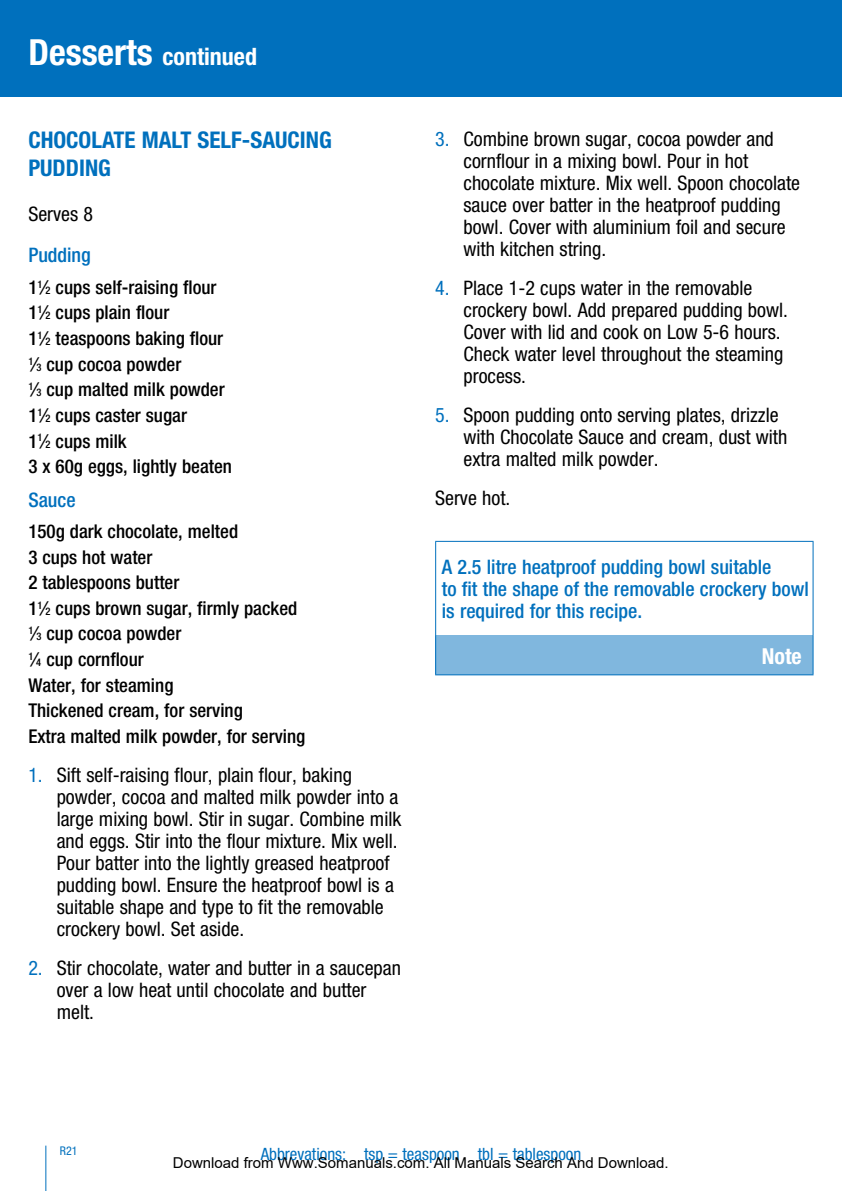
<style>
.page{position:relative;width:842px;height:1191px;background:#fff}
.page>*{position:absolute;margin:0;border:0;box-sizing:border-box;transform-origin:0 0}
.t1{font:700 condensed 24px "Helvetica Neue";color:#fff}
.t2{font:700 condensed 23px/27.6px "Helvetica Neue";color:#0070bd}
.t3{font:700 condensed 22px "Helvetica Neue";color:#fff}
.t4{font:condensed 20px/22px "Helvetica Neue";color:#000}
.t5{font:500 condensed 20px/22px "Helvetica Neue";color:#0070bd}
.t6{font:500 condensed 19px/25.6px "Helvetica Neue";color:#000}
.t7{font:condensed 17px "Helvetica Neue";color:#0070bd}
.t8{font:15px "Arial";color:#000}
.t9{font:condensed 12px "Helvetica Neue";color:#0070bd}
.s1{font-size:36px}
.s2{font-size:10.4px}
.s3{color:#0070bd}
</style>
<div class="page">
<div style="left:0;top:0;width:842px;height:96px;background:#0070bd"></div>
<hr style="left:45px;top:1145px;width:1px;height:46px;background:#0070bd">
<div style="left:436px;top:635px;width:377px;height:40px;background:#80b7de"></div>
<hr style="left:435px;top:541px;width:378px;height:1px;background:#0070bd">
<hr style="left:435px;top:542px;width:1px;height:93px;background:#0070bd">
<hr style="left:812px;top:542px;width:1px;height:93px;background:#0070bd">
<hr style="left:435px;top:635px;width:1px;height:39px;background:#0070bd">
<hr style="left:812px;top:635px;width:1px;height:39px;background:#0070bd">
<hr style="left:435px;top:674px;width:378px;height:1px;background:#0070bd">
<p class="t1" style="left:28px;top:42px;width:230px"><span class="s1">DESSERTS</span> CONTINUED</p>
<p class="t2" style="left:28px;top:126px;width:305px">CHOCOLATE MALT SELF-SAUCING<br>PUDDING</p>
<p class="t4" style="left:28px;top:202px;width:66px">Serves 8</p>
<p class="t5" style="left:28px;top:244px;width:64px">Pudding</p>
<p class="t6" style="left:28px;top:274px;width:205px">1<sup>1</sup>⁄<span class="s2">2</span> cups self-raising flour<br>1<sup>1</sup>⁄<span class="s2">2</span> cups plain flour<br>1<sup>1</sup>⁄<span class="s2">2</span> teaspoons baking flour<br><sup>1</sup>⁄<span class="s2">3</span> cup cocoa powder<br><sup>1</sup>⁄<span class="s2">3</span> cup malted milk powder<br>1<sup>1</sup>⁄<span class="s2">2</span> cups caster sugar<br>1<sup>1</sup>⁄<span class="s2">2</span> cups milk<br>3 x 60g eggs, lightly beaten</p>
<p class="t5" style="left:28px;top:488px;width:49px">Sauce</p>
<p class="t6" style="left:28px;top:518px;width:278px">150g dark chocolate, melted<br>3 cups hot water<br>2 tablespoons butter<br>1<sup>1</sup>⁄<span class="s2">2</span> cups brown sugar, firmly packed<br><sup>1</sup>⁄<span class="s2">3</span> cup cocoa powder<br><sup>1</sup>⁄<span class="s2">4</span> cup cornflour<br>Water, for steaming<br>Thickened cream, for serving<br>Extra malted milk powder, for serving</p>
<p class="t4" style="left:57px;top:764px;width:346px;text-indent:-28px"><span class="s3">1.</span> Sift self-raising flour, plain flour, baking powder, cocoa and malted milk powder into a large mixing bowl. Stir in sugar. Combine milk and eggs. Stir into the flour mixture. Mix well.<br>Pour batter into the lightly greased heatproof pudding bowl. Ensure the heatproof bowl is a suitable shape and type to fit the removable crockery bowl. Set aside.</p>
<p class="t4" style="left:57px;top:957px;width:346px;text-indent:-28px"><span class="s3">2.</span> Stir chocolate, water and butter in a saucepan over a low heat until chocolate and butter melt.</p>
<p class="t4" style="left:463px;top:128px;width:338px;text-indent:-28px"><span class="s3">3.</span> Combine brown sugar, cocoa powder and cornflour in a mixing bowl. Pour in hot chocolate mixture. Mix well. Spoon chocolate sauce over batter in the heatproof pudding bowl. Cover with aluminium foil and secure with kitchen string.</p>
<p class="t4" style="left:463px;top:277px;width:326px;text-indent:-28px"><span class="s3">4.</span> Place 1-2 cups water in the removable crockery bowl. Add prepared pudding bowl.<br>Cover with lid and cook on Low 5-6 hours.<br>Check water level throughout the steaming process.</p>
<p class="t4" style="left:463px;top:404px;width:325px;text-indent:-28px"><span class="s3">5.</span> Spoon pudding onto serving plates, drizzle with Chocolate Sauce and cream, dust with extra malted milk powder.</p>
<p class="t4" style="left:435px;top:487px;width:77px">Serve hot.</p>
<p class="t5" style="left:442px;top:556px;width:368px">A 2.5 litre heatproof pudding bowl suitable<br>to fit the shape of the removable crockery bowl is required for this recipe.</p>
<p class="t3" style="left:762px;top:642px;width:41px">NOTE</p>
<p class="t9" style="left:60px;top:1143px;width:19px">R21</p>
<p class="t7" style="left:261px;top:1143px;width:322px">Abbrevations: tsp = teaspoon tbl = tablespoon</p>
<p class="t8" style="left:173px;top:1154px;width:497px">Download from Www.Somanuals.com. All Manuals Search And Download.</p>
</div>
